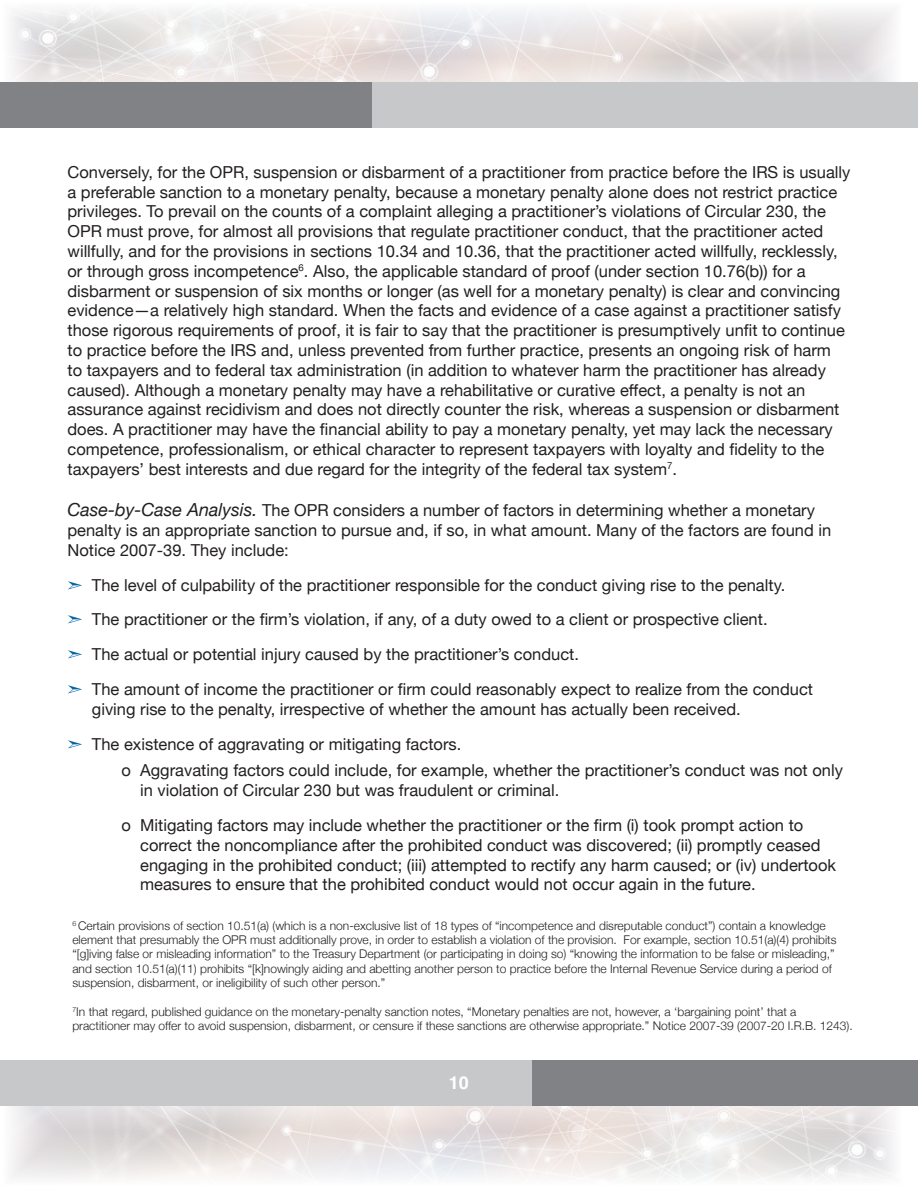
<style>
.page{position:relative;width:918px;height:1188px;background:#fff}
.page>*{position:absolute;margin:0;border:0;box-sizing:border-box;transform-origin:0 0}
.t1{font:700 18px "Helvetica";color:#fff}
.t2{font:16.5px/19.8px "Helvetica Neue";color:#231f20}
.t3{font:300 12px/14.4px "Helvetica Neue";color:#231f20}
.s1{font-style:italic;font-size:18px}
.s2{color:#0065a4}
</style>
<div class="page">
<img style="left:11px;top:1106px;width:883px;height:73px">
<div style="left:532px;top:1061px;width:386px;height:45px;background:#808285"></div>
<div style="left:0;top:1061px;width:532px;height:45px;background:#c7c8ca"></div>
<img style="left:11px;top:9px;width:883px;height:73px">
<div style="left:372px;top:82px;width:546px;height:45px;background:#c7c8ca"></div>
<div style="left:0;top:82px;width:372px;height:45px;background:#808285"></div>
<p class="t2" style="left:67px;top:163px;width:784px">Conversely, for the OPR, suspension or disbarment of a practitioner from practice before the IRS is usually a preferable sanction to a monetary penalty, because a monetary penalty alone does not restrict practice privileges. To prevail on the counts of a complaint alleging a practitioner’s violations of Circular 230, the OPR must prove, for almost all provisions that regulate practitioner conduct, that the practitioner acted willfully, and for the provisions in sections 10.34 and 10.36, that the practitioner acted willfully, recklessly, or through gross incompetence<sup>6</sup>. Also, the applicable standard of proof (under section 10.76(b)) for a disbarment or suspension of six months or longer (as well for a monetary penalty) is clear and convincing evidence—a relatively high standard. When the facts and evidence of a case against a practitioner satisfy those rigorous requirements of proof, it is fair to say that the practitioner is presumptively unfit to continue to practice before the IRS and, unless prevented from further practice, presents an ongoing risk of harm<br>to taxpayers and to federal tax administration (in addition to whatever harm the practitioner has already caused). Although a monetary penalty may have a rehabilitative or curative effect, a penalty is not an assurance against recidivism and does not directly counter the risk, whereas a suspension or disbarment does. A practitioner may have the financial ability to pay a monetary penalty, yet may lack the necessary competence, professionalism, or ethical character to represent taxpayers with loyalty and fidelity to the taxpayers’ best interests and due regard for the integrity of the federal tax system<sup>7</sup>.</p>
<p class="t2" style="left:68px;top:501px;width:765px"><span class="s1">Case-by-Case Analysis.</span> The OPR considers a number of factors in determining whether a monetary penalty is an appropriate sanction to pursue and, if so, in what amount. Many of the factors are found in<br>Notice 2007-39. They include:</p>
<p class="t2" style="left:68px;top:576px;width:719px"><span class="s2">➣</span> The level of culpability of the practitioner responsible for the conduct giving rise to the penalty.</p>
<p class="t2" style="left:68px;top:610px;width:702px"><span class="s2">➣</span> The practitioner or the firm’s violation, if any, of a duty owed to a client or prospective client.</p>
<p class="t2" style="left:68px;top:645px;width:513px"><span class="s2">➣</span> The actual or potential injury caused by the practitioner’s conduct.</p>
<p class="t2" style="left:92px;top:680px;width:723px;text-indent:-24px"><span class="s2">➣</span> The amount of income the practitioner or firm could reasonably expect to realize from the conduct giving rise to the penalty, irrespective of whether the amount has actually been received.</p>
<p class="t2" style="left:68px;top:735px;width:395px"><span class="s2">➣</span> The existence of aggravating or mitigating factors.</p>
<p class="t2" style="left:140px;top:762px;width:704px;text-indent:-19px">o Aggravating factors could include, for example, whether the practitioner’s conduct was not only in violation of Circular 230 but was fraudulent or criminal.</p>
<p class="t2" style="left:140px;top:816px;width:697px;text-indent:-19px">o Mitigating factors may include whether the practitioner or the firm (i) took prompt action to correct the noncompliance after the prohibited conduct was discovered; (ii) promptly ceased engaging in the prohibited conduct; (iii) attempted to rectify any harm caused; or (iv) undertook measures to ensure that the prohibited conduct would not occur again in the future.</p>
<p class="t3" style="left:72px;top:918px;width:766px"><sup>6</sup> Certain provisions of section 10.51(a) (which is a non-exclusive list of 18 types of “incompetence and disreputable conduct”) contain a knowledge element that presumably the OPR must additionally prove, in order to establish a violation of the provision. For example, section 10.51(a)(4) prohibits “[g]iving false or misleading information” to the Treasury Department (or participating in doing so) “knowing the information to be false or misleading,” and section 10.51(a)(11) prohibits “[k]nowingly aiding and abetting another person to practice before the Internal Revenue Service during a period of suspension, disbarment, or ineligibility of such other person.”</p>
<p class="t3" style="left:72px;top:1004px;width:782px"><sup>7</sup>In that regard, published guidance on the monetary-penalty sanction notes, “Monetary penalties are not, however, a ‘bargaining point’ that a practitioner may offer to avoid suspension, disbarment, or censure if these sanctions are otherwise appropriate.” Notice 2007-39 (2007-20 I.R.B. 1243).</p>
<p class="t1" style="left:449px;top:1072px;width:22px">10</p>
</div>
